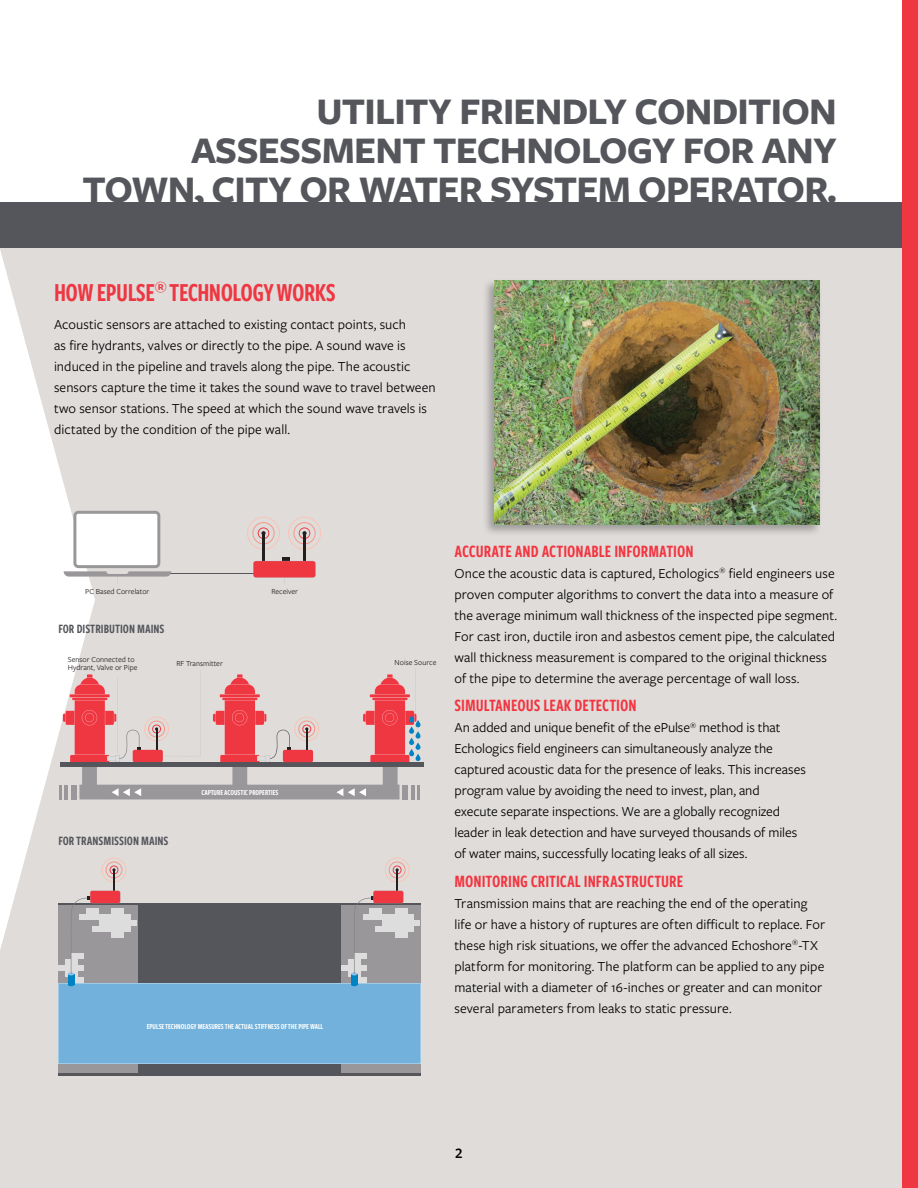
<style>
.page{position:relative;width:918px;height:1188px;background:#fff}
.page>*{position:absolute;margin:0;border:0;box-sizing:border-box;transform-origin:0 0}
.t1{font:700 39px/39px "Freight Sans Pro";letter-spacing:-.02em;color:#54565b;text-align:right}
.t2{font:27px "Freight Sans Cmp Pro Semi";letter-spacing:-.02em;color:#ef3742}
.t3{font:18px "Freight Sans Cmp Pro Semi";color:#f33540}
.t4{font:600 15px "Freight Sans Pro";color:#000}
.t5{font:14.25px/21px "Freight Sans Pro";letter-spacing:.005em;color:#000}
.t6{font:13.2px "Freight Sans Cmp Pro Semi";color:#54565b}
.t7{font:13.2px "Freight Sans Cmp Pro Semi";color:#55565c}
.t8{font:7.95px/7.9px "Freight Sans Pro";color:#231f20}
.t9{font:7.95px "Freight Sans Cmp Pro Semi";letter-spacing:-.01em;color:#fff}
</style>
<div class="page">
<div style="left:0;top:248px;width:903px;height:940px;background:#dfdcda"></div>
<div style="left:0;top:202px;width:918px;height:46px;background:#54565b"></div>
<div style="left:58px;top:903px;width:363px;height:173px;background:#54565b"></div>
<div style="left:58px;top:906px;width:80px;height:167px;background:#9a979a"></div>
<div style="left:112px;top:908px;width:12px;height:6px;background:#ddddde"></div>
<div style="left:118px;top:914px;width:12px;height:6px;background:#ddddde"></div>
<div style="left:125px;top:920px;width:12px;height:6px;background:#ddddde"></div>
<div style="left:112px;top:920px;width:12px;height:6px;background:#ddddde"></div>
<div style="left:112px;top:932px;width:12px;height:6px;background:#ddddde"></div>
<div style="left:118px;top:926px;width:12px;height:6px;background:#ddddde"></div>
<div style="left:65px;top:959px;width:12px;height:6px;background:#ddddde"></div>
<div style="left:59px;top:965px;width:12px;height:6px;background:#ddddde"></div>
<div style="left:71px;top:977px;width:13px;height:6px;background:#ddddde"></div>
<div style="left:65px;top:971px;width:12px;height:6px;background:#ddddde"></div>
<div style="left:342px;top:906px;width:79px;height:167px;background:#9a979a"></div>
<div style="left:395px;top:908px;width:12px;height:6px;background:#ddddde"></div>
<div style="left:401px;top:914px;width:13px;height:6px;background:#ddddde"></div>
<div style="left:408px;top:920px;width:12px;height:6px;background:#ddddde"></div>
<div style="left:395px;top:920px;width:12px;height:6px;background:#ddddde"></div>
<div style="left:395px;top:932px;width:12px;height:6px;background:#ddddde"></div>
<div style="left:401px;top:926px;width:13px;height:6px;background:#ddddde"></div>
<div style="left:348px;top:959px;width:12px;height:6px;background:#ddddde"></div>
<div style="left:342px;top:965px;width:12px;height:6px;background:#ddddde"></div>
<div style="left:355px;top:977px;width:12px;height:6px;background:#ddddde"></div>
<div style="left:348px;top:971px;width:12px;height:6px;background:#ddddde"></div>
<svg style="left:282px;top:557px;width:8px;height:4px"></svg>
<hr style="left:166px;top:573px;width:91px;height:1px;background:#54565b">
<hr style="left:304px;top:533px;width:2px;height:28px;background:#231f20">
<svg style="left:288px;top:517px;width:33px;height:33px"></svg>
<hr style="left:263px;top:533px;width:2px;height:28px;background:#231f20">
<svg style="left:247px;top:517px;width:33px;height:33px"></svg>
<svg style="left:73px;top:511px;width:87px;height:57px"></svg>
<div style="left:76px;top:514px;width:81px;height:51px;background:#fff;border-radius:2px"></div>
<svg style="left:64px;top:571px;width:107px;height:14px"></svg>
<svg style="left:253px;top:561px;width:63px;height:24px"></svg>
<hr style="left:59px;top:785px;width:3px;height:14px;background:#9a979a">
<hr style="left:61px;top:763px;width:363px;height:4px;background:#54565b">
<div style="left:351px;top:974px;width:6px;height:11px;background:#0083c2"></div>
<hr style="left:396px;top:870px;width:2px;height:21px;background:#231f20">
<svg style="left:385px;top:857px;width:25px;height:25px"></svg>
<svg style="left:351px;top:891px;width:53px;height:84px"></svg>
<div style="left:68px;top:974px;width:6px;height:11px;background:#0083c2"></div>
<div style="left:58px;top:983px;width:363px;height:81px;background:#71b1db"></div>
<hr style="left:113px;top:870px;width:2px;height:21px;background:#231f20">
<svg style="left:102px;top:857px;width:24px;height:25px"></svg>
<svg style="left:68px;top:891px;width:52px;height:84px"></svg>
<svg style="left:63px;top:669px;width:358px;height:130px"></svg>
<div style="left:483px;top:278px;width:340px;height:259px;background:#000;opacity:.3"></div>
<img style="left:495px;top:281px;width:325px;height:244px">
<div style="left:903px;top:0;width:15px;height:1188px;background:#ef3742"></div>
<h1 class="t1" style="left:82px;top:90px;width:756px">UTILITY FRIENDLY CONDITION<br>ASSESSMENT TECHNOLOGY FOR ANY<br>TOWN, CITY OR WATER SYSTEM OPERATOR.</h1>
<h2 class="t2" style="left:54px;top:274px;width:283px">HOW EPULSE<sup>®</sup> TECHNOLOGY WORKS</h2>
<p class="t5" style="left:54px;top:313px;width:383px">Acoustic sensors are attached to existing contact points, such<br>as fire hydrants, valves or directly to the pipe. A sound wave is induced in the pipeline and travels along the pipe. The acoustic sensors capture the time it takes the sound wave to travel between two sensor stations. The speed at which the sound wave travels is dictated by the condition of the pipe wall.</p>
<p class="t8" style="left:85px;top:587px;width:66px">PC Based Correlator</p>
<p class="t8" style="left:271px;top:587px;width:28px">Receiver</p>
<p class="t6" style="left:58px;top:620px;width:108px">FOR DISTRIBUTION MAINS</p>
<p class="t8" style="left:68px;top:655px;width:71px">Sensor Connected to<br>Hydrant, Valve or Pipe</p>
<p class="t8" style="left:176px;top:659px;width:48px">RF Transmitter</p>
<p class="t8" style="left:395px;top:658px;width:43px">Noise Source</p>
<p class="t7" style="left:58px;top:832px;width:112px">FOR TRANSMISSION MAINS</p>
<p class="t9" style="left:201px;top:787px;width:79px">CAPTURE ACOUSTIC PROPERTIES</p>
<p class="t9" style="left:147px;top:1021px;width:178px">EPULSE TECHNOLOGY MEASURES THE ACTUAL STIFFNESS OFTHE PIPE WALL</p>
<p class="t3" style="left:454px;top:539px;width:241px">ACCURATE AND ACTIONABLE INFORMATION</p>
<p class="t5" style="left:454px;top:562px;width:384px">Once the acoustic data is captured, Echologics<sup>®</sup> field engineers use proven computer algorithms to convert the data into a measure of the average minimum wall thickness of the inspected pipe segment.<br>For cast iron, ductile iron and asbestos cement pipe, the calculated wall thickness measurement is compared to the original thickness of the pipe to determine the average percentage of wall loss.</p>
<p class="t3" style="left:454px;top:693px;width:184px">SIMULTANEOUS LEAK DETECTION</p>
<p class="t5" style="left:454px;top:717px;width:353px">An added and unique benefit of the ePulse<sup>®</sup> method is that Echologics field engineers can simultaneously analyze the captured acoustic data for the presence of leaks. This increases program value by avoiding the need to invest, plan, and execute separate inspections. We are a globally recognized leader in leak detection and have surveyed thousands of miles of water mains, successfully locating leaks of all sizes.</p>
<p class="t3" style="left:454px;top:869px;width:230px">MONITORING CRITICAL INFRASTRUCTURE</p>
<p class="t5" style="left:454px;top:892px;width:372px">Transmission mains that are reaching the end of the operating life or have a history of ruptures are often difficult to replace. For these high risk situations, we offer the advanced Echoshore<sup>®</sup>-TX platform for monitoring. The platform can be applied to any pipe material with a diameter of 16-inches or greater and can monitor several parameters from leaks to static pressure.</p>
<p class="t4" style="left:455px;top:1143px;width:9px">2</p>
</div>
